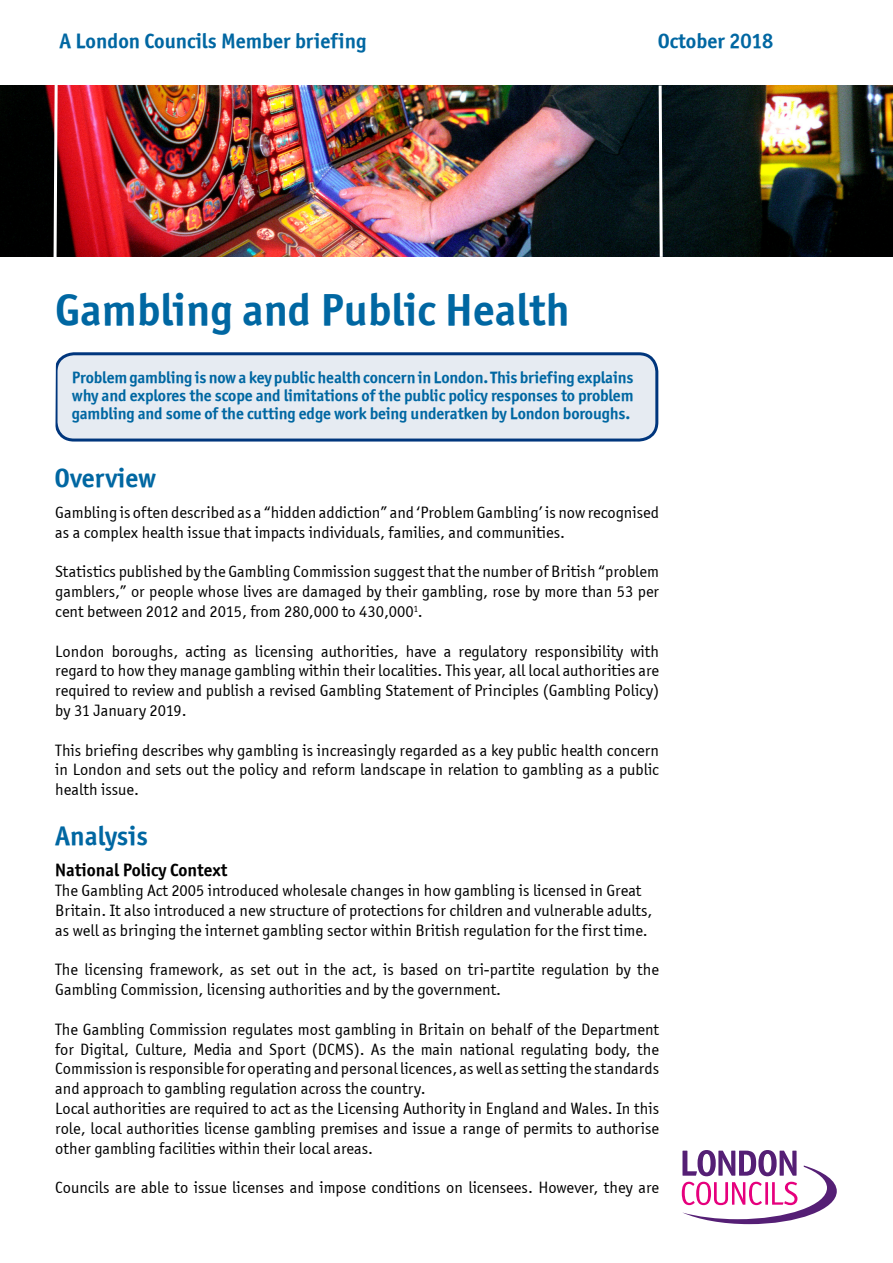
<style>
.page{position:relative;width:893px;height:1263px;background:#fff}
.page>*{position:absolute;margin:0;border:0;box-sizing:border-box;transform-origin:0 0}
.t1{font:45px "Officina Sans ITCTT Bold";color:#0067a2}
.t2{font:27px "Officina Sans ITCTT Bold";color:#0067a2}
.t3{font:21px "Officina Sans ITCTT Bold";color:#0067a2}
.t4{font:18px "Officina Sans ITCTT Bold";color:#000}
.t5{font:16.5px/19.8px "Officina Sans ITCTT Book";color:#000}
.t6{font:16.5px/18px "Officina Sans ITCTT Bold";letter-spacing:-.01em;color:#0067a2;text-align:justify}
</style>
<div class="page">
<img style="left:138px;top:86px;width:755px;height:171px">
<div style="left:56px;top:354px;width:601px;height:86px;background:#e6ebf2;border-radius:18px"></div>
<div style="left:55px;top:352px;width:603px;height:89px;border:3px solid #00367d;border-radius:18px"></div>
<svg style="left:682px;top:1150px;width:155px;height:74px"></svg>
<svg style="left:657px;top:85px;width:7px;height:172px"></svg>
<svg style="left:0;top:85px;width:138px;height:357px"></svg>
<p class="t3" style="left:60px;top:28px;width:308px">A London Councils Member briefing</p>
<p class="t3" style="left:658px;top:28px;width:117px">October 2018</p>
<h1 class="t1" style="left:55px;top:282px;width:516px">Gambling and Public Health</h1>
<p class="t6" style="left:72px;top:368px;width:563px">Problem gambling is now a key public health concern in London. This briefing explains why and explores the scope and limitations of the public policy responses to problem gambling and some of the cutting edge work being underatken by London boroughs.</p>
<h2 class="t2" style="left:55px;top:461px;width:103px">Overview</h2>
<p class="t5" style="left:55px;top:502px;width:605px">Gambling is often described as a “hidden addiction” and ‘Problem Gambling’ is now recognised as a complex health issue that impacts individuals, families, and communities.</p>
<p class="t5" style="left:55px;top:562px;width:605px;text-align:justify">Statistics published by the Gambling Commission suggest that the number of British “problem gamblers,” or people whose lives are damaged by their gambling, rose by more than 53 per cent between 2012 and 2015, from 280,000 to 430,000<sup>1</sup>.</p>
<p class="t5" style="left:55px;top:641px;width:605px;text-align:justify">London boroughs, acting as licensing authorities, have a regulatory responsibility with regard to how they manage gambling within their localities. This year, all local authorities are required to review and publish a revised Gambling Statement of Principles (Gambling Policy) by 31 January 2019.</p>
<p class="t5" style="left:55px;top:740px;width:605px;text-align:justify">This briefing describes why gambling is increasingly regarded as a key public health concern in London and sets out the policy and reform landscape in relation to gambling as a public health issue.</p>
<h2 class="t2" style="left:55px;top:819px;width:94px">Analysis</h2>
<p class="t4" style="left:55px;top:859px;width:174px">National Policy Context</p>
<p class="t5" style="left:55px;top:880px;width:599px">The Gambling Act 2005 introduced wholesale changes in how gambling is licensed in Great<br>Britain. It also introduced a new structure of protections for children and vulnerable adults, as well as bringing the internet gambling sector within British regulation for the first time.</p>
<p class="t5" style="left:55px;top:960px;width:605px">The licensing framework, as set out in the act, is based on tri-partite regulation by the<br>Gambling Commission, licensing authorities and by the government.</p>
<p class="t5" style="left:55px;top:1019px;width:605px">The Gambling Commission regulates most gambling in Britain on behalf of the Department for Digital, Culture, Media and Sport (DCMS). As the main national regulating body, the Commission is responsible for operating and personal licences, as well as setting the standards and approach to gambling regulation across the country.<br>Local authorities are required to act as the Licensing Authority in England and Wales. In this role, local authorities license gambling premises and issue a range of permits to authorise other gambling facilities within their local areas.</p>
<p class="t5" style="left:55px;top:1177px;width:605px">Councils are able to issue licenses and impose conditions on licensees. However, they are</p>
</div>
